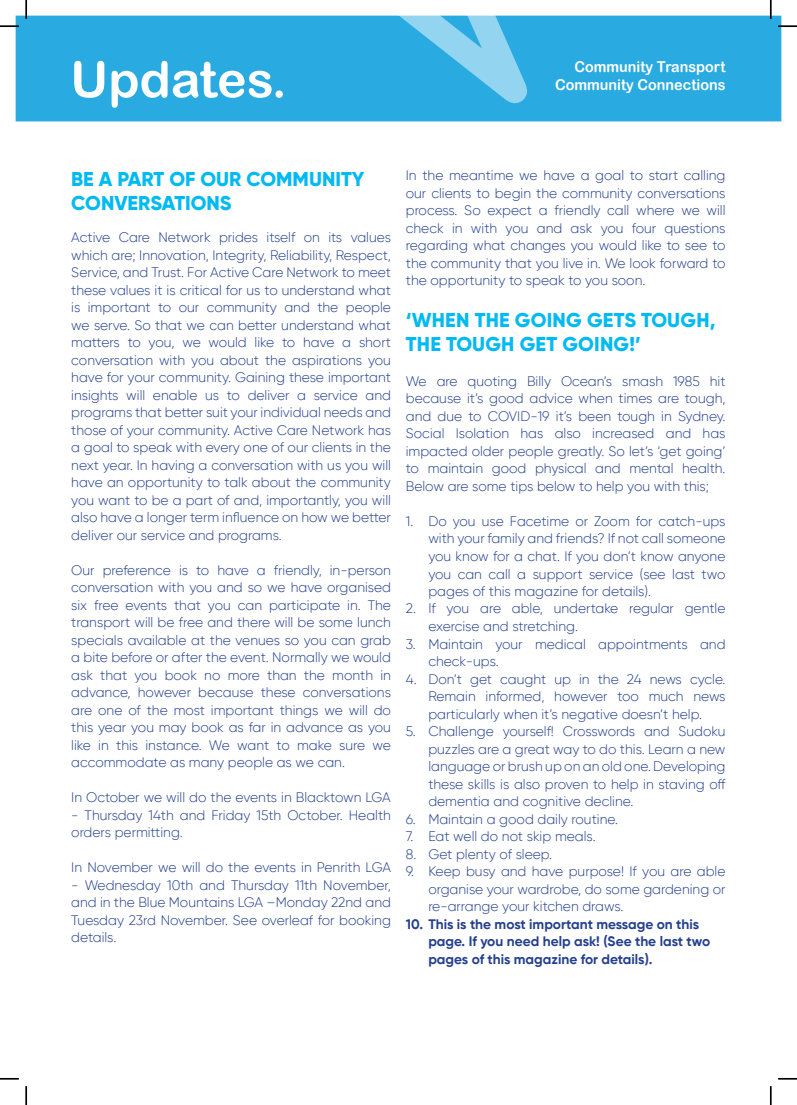
<style>
.page{position:relative;width:797px;height:1105px;background:#fff}
.page>*{position:absolute;margin:0;border:0;box-sizing:border-box;transform-origin:0 0}
.t1{font:50px "Arial Rounded MT Bold";color:#fff}
.t2{font:800 20px/24px "Gilroy";color:#00baf1}
.t3{font:15px/18px "Arial Rounded MT Bold";color:#fff;text-align:right;scale:.96 1}
.t4{font:300 13.75px/17.5px "Gilroy";color:#24408e;text-align:justify}
.t5{font:700 13.75px/17.5px "Gilroy";color:#24408e}
</style>
<div class="page">
<div style="left:20px;top:20px;width:757px;height:97px;background:#29abe2"></div>
<div style="left:16px;top:16px;width:765px;height:105px;border:9px solid #29abe2"></div>
<svg style="left:393px;top:16px;width:134px;height:88px"></svg>
<svg style="left:0;top:25px;width:19px;height:2px"></svg>
<svg style="left:778px;top:25px;width:19px;height:2px"></svg>
<svg style="left:0;top:1078px;width:19px;height:1px"></svg>
<svg style="left:778px;top:1078px;width:19px;height:1px"></svg>
<svg style="left:25px;top:0;width:2px;height:19px"></svg>
<svg style="left:25px;top:1086px;width:2px;height:19px"></svg>
<svg style="left:770px;top:0;width:1px;height:19px"></svg>
<svg style="left:770px;top:1086px;width:1px;height:19px"></svg>
<h1 class="t1" style="left:70px;top:61px;width:218px">Updates.</h1>
<p class="t3" style="left:555px;top:59px;width:179px">Community Transport<br>Community Connections</p>
<h2 class="t2" style="left:71px;top:168px;width:295px">BE A PART OF OUR COMMUNITY<br>CONVERSATIONS</h2>
<p class="t4" style="left:71px;top:229px;width:321px">Active Care Network prides itself on its values which are; Innovation, Integrity, Reliability, Respect, Service, and Trust. For Active Care Network to meet these values it is critical for us to understand what is important to our community and the people we serve. So that we can better understand what matters to you, we would like to have a short conversation with you about the aspirations you have for your community. Gaining these important insights will enable us to deliver a service and programs that better suit your individual needs and those of your community. Active Care Network has a goal to speak with every one of our clients in the next year. In having a conversation with us you will have an opportunity to talk about the community you want to be a part of and, importantly, you will also have a longer term influence on how we better deliver our service and programs.</p>
<p class="t4" style="left:71px;top:562px;width:321px">Our preference is to have a friendly, in-person conversation with you and so we have organised six free events that you can participate in. The transport will be free and there will be some lunch specials available at the venues so you can grab a bite before or after the event. Normally we would ask that you book no more than the month in advance, however because these conversations are one of the most important things we will do this year you may book as far in advance as you like in this instance. We want to make sure we accommodate as many people as we can.</p>
<p class="t4" style="left:71px;top:790px;width:321px">In October we will do the events in Blacktown LGA</p>
<p class="t4" style="left:71px;top:806px;width:321px">- Thursday 14th and Friday 15th October. Health orders permitting.</p>
<p class="t4" style="left:71px;top:860px;width:321px">In November we will do the events in Penrith LGA</p>
<p class="t4" style="left:71px;top:877px;width:321px">- Wednesday 10th and Thursday 11th November, and in the Blue Mountains LGA –Monday 22nd and Tuesday 23rd November. See overleaf for booking details.</p>
<p class="t4" style="left:406px;top:168px;width:321px">In the meantime we have a goal to start calling our clients to begin the community conversations process. So expect a friendly call where we will check in with you and ask you four questions regarding what changes you would like to see to the community that you live in. We look forward to the opportunity to speak to you soon.</p>
<h2 class="t2" style="left:406px;top:309px;width:311px">‘WHEN THE GOING GETS TOUGH,<br>THE TOUGH GET GOING!’</h2>
<p class="t4" style="left:406px;top:372px;width:321px">We are quoting Billy Ocean’s smash 1985 hit because it’s good advice when times are tough, and due to COVID-19 it’s been tough in Sydney.<br>Social Isolation has also increased and has impacted older people greatly. So let’s ‘get going’ to maintain good physical and mental health.<br>Below are some tips below to help you with this;</p>
<p class="t4" style="left:428px;top:513px;width:299px;text-indent:-22px">1. Do you use Facetime or Zoom for catch-ups with your family and friends? If not call someone you know for a chat. If you don’t know anyone you can call a support service (see last two pages of this magazine for details).</p>
<p class="t4" style="left:428px;top:601px;width:299px;text-indent:-22px">2. If you are able, undertake regular gentle exercise and stretching.</p>
<p class="t4" style="left:428px;top:636px;width:299px;text-indent:-22px">3. Maintain your medical appointments and check-ups.</p>
<p class="t4" style="left:428px;top:671px;width:299px;text-indent:-22px">4. Don’t get caught up in the 24 news cycle.<br>Remain informed, however too much news particularly when it’s negative doesn’t help.</p>
<p class="t4" style="left:428px;top:722px;width:299px;text-indent:-22px">5. Challenge yourself! Crosswords and Sudoku puzzles are a great way to do this. Learn a new language or brush up on an old one. Developing these skills is also proven to help in staving off dementia and cognitive decline.</p>
<p class="t4" style="left:406px;top:811px;width:214px">6. Maintain a good daily routine.</p>
<p class="t4" style="left:406px;top:828px;width:191px">7. Eat well do not skip meals.</p>
<p class="t4" style="left:406px;top:846px;width:148px">8. Get plenty of sleep.</p>
<p class="t4" style="left:428px;top:863px;width:299px;text-indent:-22px">9. Keep busy and have purpose! If you are able organise your wardrobe, do some gardening or re-arrange your kitchen draws.</p>
<p class="t5" style="left:428px;top:916px;width:283px;text-indent:-22px">10. This is the most important message on this page. If you need help ask! (See the last two pages of this magazine for details).</p>
</div>
